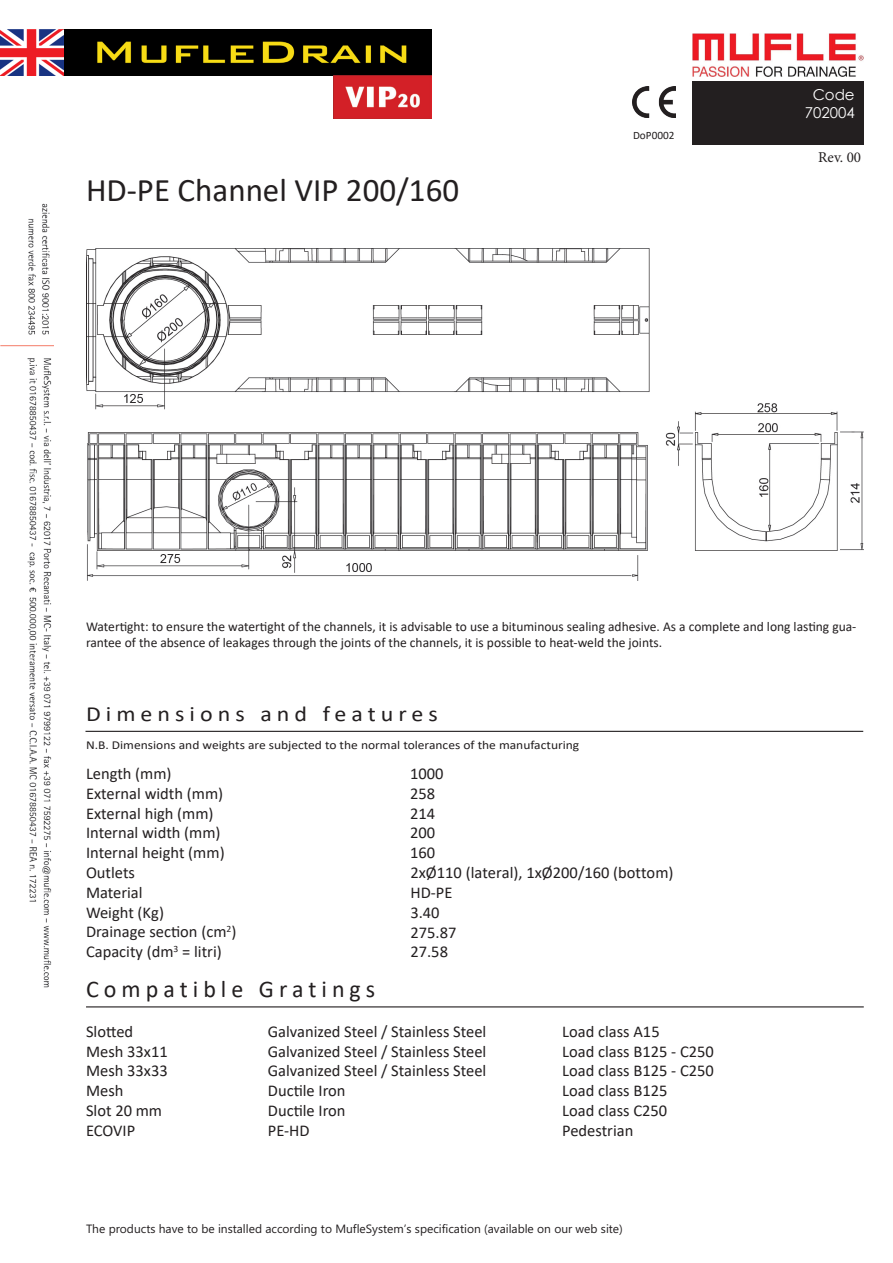
<style>
.page{position:relative;width:893px;height:1263px;background:#fff}
.page>*{position:absolute;margin:0;border:0;box-sizing:border-box;transform-origin:0 0}
.t1{font:33px "Calibri";color:#231f20}
.t2{font:24px "Calibri";letter-spacing:.21em;color:#231f20}
.t3{font:21.6px "Calibri";letter-spacing:.21em;color:#231f20;scale:1.11 1}
.t4{font:16.5px/19.8px "Calibri";color:#231f20}
.t5{font:15px "Century Gothic";color:#fff}
.t6{font:15px "Minion Pro";color:#231f20}
.t7{font:13.5px/16.2px "Calibri";color:#231f20}
.t8{font:12.15px "Calibri";color:#231f20;scale:1.11 1}
.t9{font:12px "Microsoft Phags Pa";color:#231f20}
.t10{font:11.25px "Calibri";color:#231f20}
</style>
<div class="page">
<img style="left:0;top:204px;width:53px;height:783px">
<div style="left:692px;top:81px;width:171px;height:64px;background:#231f20"></div>
<img style="left:632px;top:87px;width:43px;height:30px">
<img style="left:692px;top:34px;width:171px;height:43px">
<hr style="left:85px;top:731px;width:778px;height:1px;background:#231f20">
<hr style="left:86px;top:1006px;width:778px;height:1px;background:#231f20">
<img style="left:86px;top:249px;width:777px;height:332px">
<img style="left:0;top:30px;width:432px;height:46px">
<img style="left:334px;top:76px;width:97px;height:42px">
<p class="t1" style="left:86px;top:167px;width:375px">HD-PE Channel VIP 200/160</p>
<p class="t10" style="left:633px;top:128px;width:43px">DoP0002</p>
<p class="t5" style="left:813px;top:84px;width:44px">Code</p>
<p class="t5" style="left:805px;top:102px;width:51px">702004</p>
<p class="t6" style="left:818px;top:147px;width:44px">Rev. 00</p>
<p class="t7" style="left:86px;top:618px;width:772px">Watertight: to ensure the watertight of the channels, it is advisable to use a bituminous sealing adhesive. As a complete and long lasting gua&shy;rantee of the absence of leakages through the joints of the channels, it is possible to heat-weld the joints.</p>
<p class="t3" style="left:86px;top:699px;width:319px">Dimensions and features</p>
<p class="t8" style="left:86px;top:736px;width:446px">N.B. Dimensions and weights are subjected to the normal tolerances of the manufacturing</p>
<p class="t4" style="left:86px;top:763px;width:87px">Length (mm)</p>
<p class="t4" style="left:410px;top:763px;width:35px">1000</p>
<p class="t4" style="left:86px;top:783px;width:139px">External width (mm)</p>
<p class="t4" style="left:410px;top:783px;width:27px">258</p>
<p class="t4" style="left:86px;top:803px;width:129px">External high (mm)</p>
<p class="t4" style="left:410px;top:803px;width:27px">214</p>
<p class="t4" style="left:86px;top:822px;width:136px">Internal width (mm)</p>
<p class="t4" style="left:410px;top:822px;width:27px">200</p>
<p class="t4" style="left:86px;top:842px;width:140px">Internal height (mm)</p>
<p class="t4" style="left:410px;top:842px;width:27px">160</p>
<p class="t4" style="left:86px;top:862px;width:51px">Outlets</p>
<p class="t4" style="left:86px;top:882px;width:58px">Material</p>
<p class="t4" style="left:86px;top:902px;width:79px">Weight (Kg)</p>
<p class="t4" style="left:86px;top:921px;width:152px">Drainage section (cm<sup>2</sup>)</p>
<p class="t4" style="left:86px;top:941px;width:137px">Capacity (dm<sup>3</sup> = litri)</p>
<p class="t4" style="left:410px;top:862px;width:265px">2xØ110 (lateral), 1xØ200/160 (bottom)<br>HD-PE<br>3.40<br>275.87<br>27.58</p>
<p class="t2" style="left:86px;top:972px;width:291px">Compatible Gratings</p>
<p class="t4" style="left:86px;top:1021px;width:49px">Slotted</p>
<p class="t4" style="left:86px;top:1041px;width:83px">Mesh 33x11</p>
<p class="t4" style="left:86px;top:1060px;width:83px">Mesh 33x33</p>
<p class="t4" style="left:86px;top:1080px;width:39px">Mesh</p>
<p class="t4" style="left:86px;top:1100px;width:78px">Slot 20 mm</p>
<p class="t4" style="left:86px;top:1120px;width:51px">ECOVIP</p>
<p class="t4" style="left:268px;top:1021px;width:220px">Galvanized Steel / Stainless Steel</p>
<p class="t4" style="left:268px;top:1041px;width:220px">Galvanized Steel / Stainless Steel</p>
<p class="t4" style="left:268px;top:1060px;width:220px">Galvanized Steel / Stainless Steel</p>
<p class="t4" style="left:268px;top:1080px;width:79px">Ductile Iron</p>
<p class="t4" style="left:268px;top:1100px;width:79px">Ductile Iron</p>
<p class="t4" style="left:268px;top:1120px;width:43px">PE-HD</p>
<p class="t4" style="left:562px;top:1021px;width:99px">Load class A15</p>
<p class="t4" style="left:562px;top:1041px;width:153px">Load class B125 - C250</p>
<p class="t4" style="left:562px;top:1060px;width:153px">Load class B125 - C250</p>
<p class="t4" style="left:562px;top:1080px;width:107px">Load class B125</p>
<p class="t4" style="left:562px;top:1100px;width:107px">Load class C250</p>
<p class="t4" style="left:562px;top:1120px;width:73px">Pedestrian</p>
<p class="t9" style="left:86px;top:1221px;width:538px">The products have to be installed according to MufleSystem’s specification (available on our web site)</p>
</div>
